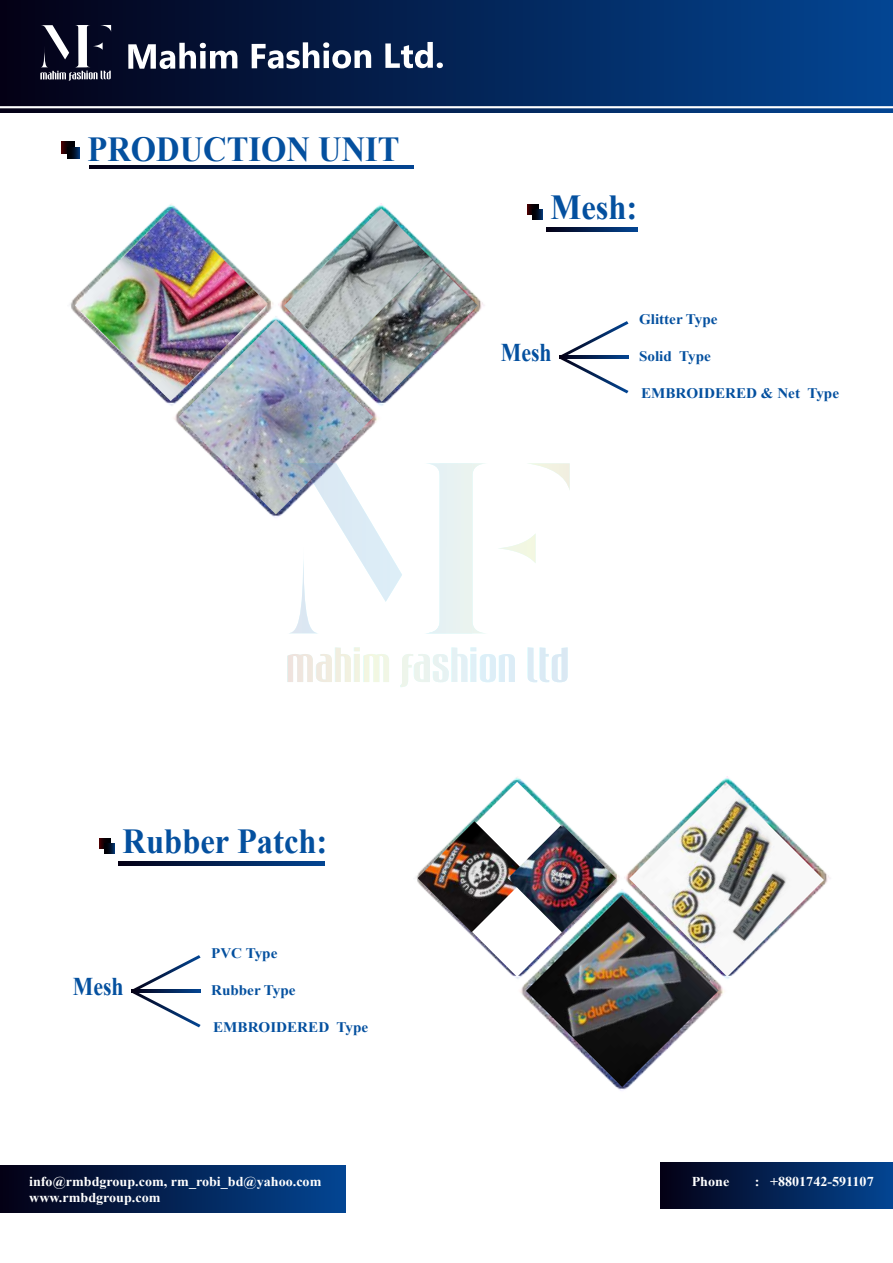
<style>
.page{position:relative;width:893px;height:1263px;background:#fff}
.page>*{position:absolute;margin:0;border:0;box-sizing:border-box;transform-origin:0 0}
.t1{font:700 35.1px "Times New Roman";color:#04509f;scale:.93 1}
.t2{font:700 25.5px "Times New Roman";color:#04509f;scale:.85 1}
.t3{font:700 14.55px "Times New Roman";color:#04509f;scale:1.04 1}
.t4{font:700 13.5px/16.2px "Times New Roman";color:#fff;scale:1.05 1}
</style>
<div class="page">
<img style="left:284px;top:208px;width:148px;height:112px">
<img style="left:336px;top:260px;width:142px;height:142px">
<img style="left:178px;top:320px;width:195px;height:194px">
<svg style="left:527px;top:205px;width:16px;height:14px"></svg>
<svg style="left:547px;top:228px;width:90px;height:4px"></svg>
<hr style="left:560px;top:356px;width:69px;height:3px;background:#034592">
<svg style="left:560px;top:321px;width:68px;height:72px"></svg>
<svg style="left:99px;top:839px;width:16px;height:14px"></svg>
<svg style="left:119px;top:862px;width:206px;height:4px"></svg>
<svg style="left:132px;top:955px;width:69px;height:72px"></svg>
<img style="left:629px;top:782px;width:195px;height:195px">
<img style="left:526px;top:894px;width:193px;height:193px">
<img style="left:75px;top:208px;width:193px;height:193px">
<div style="left:0;top:0;width:893px;height:113px;background:linear-gradient(to right,#070217,#044693)"></div>
<hr style="left:0;top:106px;width:893px;height:2px;background:#fff">
<div style="left:0;top:1166px;width:345px;height:46px;background:linear-gradient(to right,#040015,#034593)"></div>
<div style="left:661px;top:1163px;width:232px;height:46px;background:linear-gradient(to right,#040015,#034592)"></div>
<svg style="left:40px;top:25px;width:71px;height:56px"></svg>
<svg style="left:128px;top:43px;width:109px;height:26px"></svg>
<svg style="left:252px;top:42px;width:119px;height:27px"></svg>
<svg style="left:385px;top:42px;width:58px;height:26px"></svg>
<svg style="left:287px;top:463px;width:115px;height:170px"></svg>
<svg style="left:427px;top:463px;width:58px;height:170px"></svg>
<svg style="left:499px;top:534px;width:37px;height:29px"></svg>
<svg style="left:528px;top:463px;width:42px;height:27px"></svg>
<svg style="left:287px;top:647px;width:102px;height:35px"></svg>
<svg style="left:400px;top:647px;width:115px;height:40px"></svg>
<svg style="left:527px;top:647px;width:41px;height:35px"></svg>
<svg style="left:61px;top:141px;width:19px;height:18px"></svg>
<svg style="left:89px;top:166px;width:325px;height:3px"></svg>
<img style="left:468px;top:782px;width:147px;height:195px">
<img style="left:418px;top:821px;width:111px;height:111px">
<img style="left:508px;top:824px;width:108px;height:108px">
<h1 class="t1" style="left:87px;top:124px;width:337px">PRODUCTION UNIT</h1>
<h1 class="t1" style="left:551px;top:182px;width:95px">Mesh:</h1>
<h2 class="t2" style="left:501px;top:334px;width:61px">Mesh</h2>
<p class="t3" style="left:639px;top:309px;width:77px">Glitter Type</p>
<p class="t3" style="left:639px;top:346px;width:71px">Solid Type</p>
<p class="t3" style="left:641px;top:382px;width:192px">EMBROIDERED &amp; Net Type</p>
<h1 class="t1" style="left:123px;top:816px;width:222px">Rubber Patch:</h1>
<h2 class="t2" style="left:73px;top:968px;width:61px">Mesh</h2>
<p class="t3" style="left:211px;top:943px;width:65px">PVC Type</p>
<p class="t3" style="left:211px;top:980px;width:83px">Rubber Type</p>
<p class="t3" style="left:213px;top:1016px;width:151px">EMBROIDERED Type</p>
<p class="t4" style="left:29px;top:1173px;width:280px">info@rmbdgroup.com, rm_robi_bd@yahoo.com www.rmbdgroup.com</p>
<p class="t4" style="left:692px;top:1173px;width:37px">Phone</p>
<p class="t4" style="left:755px;top:1173px;width:115px">: +8801742-591107</p>
</div>
